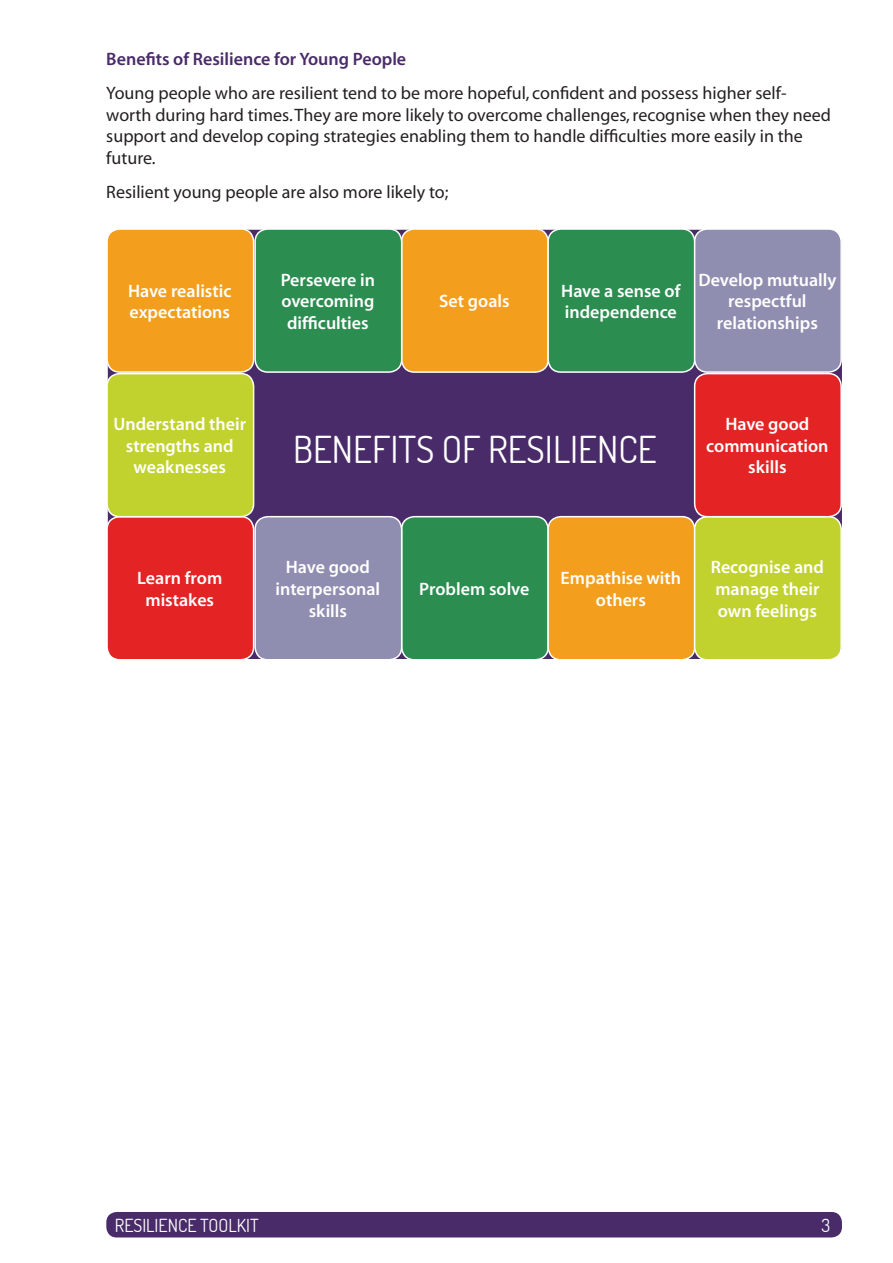
<style>
.page{position:relative;width:893px;height:1263px;background:#fff}
.page>*{position:absolute;margin:0;border:0;box-sizing:border-box;transform-origin:0 0}
.t1{font:37.2px "Dosis";color:#fff}
.t2{font:600 18px/21.6px "Myriad";color:#fff;text-align:center}
.t3{font:18px/21.6px "Myriad";color:#231f20}
.t4{font:600 18px "Myriad";color:#482b68}
.t5{font:18px "Dosis";color:#fff}
</style>
<div class="page">
<div style="left:106px;top:1212px;width:736px;height:25px;background:#482b68;border-radius:10px"></div>
<div style="left:108px;top:230px;width:734px;height:429px;background:#482b68;border-radius:14px"></div>
<div style="left:402px;top:229px;width:146px;height:143px;background:#f49e1d;border-radius:13px"></div>
<div style="left:401px;top:228px;width:148px;height:145px;border:2px solid #fff;border-radius:13px"></div>
<div style="left:548px;top:229px;width:147px;height:143px;background:#2c8d51;border-radius:13px"></div>
<div style="left:547px;top:228px;width:148px;height:145px;border:2px solid #fff;border-radius:13px"></div>
<div style="left:695px;top:229px;width:146px;height:143px;background:#8f8eb1;border-radius:13px"></div>
<div style="left:694px;top:228px;width:148px;height:145px;border:2px solid #fff;border-radius:13px"></div>
<div style="left:255px;top:229px;width:147px;height:143px;background:#2c8d51;border-radius:13px"></div>
<div style="left:254px;top:228px;width:148px;height:145px;border:2px solid #fff;border-radius:13px"></div>
<div style="left:107px;top:229px;width:147px;height:143px;background:#f49e1d;border-radius:13px"></div>
<div style="left:106px;top:228px;width:148px;height:145px;border:2px solid #fff;border-radius:13px"></div>
<div style="left:402px;top:517px;width:146px;height:143px;background:#2c8d51;border-radius:13px"></div>
<div style="left:401px;top:516px;width:148px;height:144px;border:2px solid #fff;border-radius:13px"></div>
<div style="left:548px;top:517px;width:147px;height:143px;background:#f49e1d;border-radius:13px"></div>
<div style="left:547px;top:516px;width:148px;height:144px;border:2px solid #fff;border-radius:13px"></div>
<div style="left:695px;top:517px;width:146px;height:143px;background:#c1d22f;border-radius:13px"></div>
<div style="left:694px;top:516px;width:148px;height:144px;border:2px solid #fff;border-radius:13px"></div>
<div style="left:695px;top:374px;width:146px;height:143px;background:#e42424;border-radius:13px"></div>
<div style="left:694px;top:373px;width:148px;height:144px;border:2px solid #fff;border-radius:13px"></div>
<div style="left:255px;top:517px;width:147px;height:143px;background:#8f8eb1;border-radius:13px"></div>
<div style="left:254px;top:516px;width:148px;height:144px;border:2px solid #fff;border-radius:13px"></div>
<div style="left:107px;top:517px;width:147px;height:143px;background:#e42424;border-radius:13px"></div>
<div style="left:106px;top:516px;width:148px;height:144px;border:2px solid #fff;border-radius:13px"></div>
<div style="left:107px;top:374px;width:147px;height:143px;background:#c1d22f;border-radius:13px"></div>
<div style="left:106px;top:373px;width:148px;height:144px;border:2px solid #fff;border-radius:13px"></div>
<p class="t4" style="left:106px;top:49px;width:301px">Benefits of Resilience for Young People</p>
<p class="t3" style="left:106px;top:83px;width:726px">Young people who are resilient tend to be more hopeful, confident and possess higher self&shy;worth during hard times. They are more likely to overcome challenges, recognise when they need support and develop coping strategies enabling them to handle difficulties more easily in the future.</p>
<p class="t3" style="left:106px;top:182px;width:344px">Resilient young people are also more likely to;</p>
<p class="t2" style="left:128px;top:280px;width:105px;text-align:left">Have realistic expectations</p>
<p class="t2" style="left:113px;top:414px;width:134px">Understand their strengths and weaknesses</p>
<p class="t2" style="left:281px;top:270px;width:96px">Persevere in overcoming difficulties</p>
<p class="t2" style="left:439px;top:291px;width:72px">Set goals</p>
<p class="t2" style="left:561px;top:280px;width:121px;text-align:left">Have a sense of independence</p>
<p class="t2" style="left:698px;top:270px;width:140px">Develop mutually respectful relationships</p>
<h1 class="t1" style="left:293px;top:425px;width:365px">BENEFITS OF RESILIENCE</h1>
<p class="t2" style="left:706px;top:414px;width:124px">Have good communication skills</p>
<p class="t2" style="left:137px;top:568px;width:86px">Learn from mistakes</p>
<p class="t2" style="left:275px;top:557px;width:106px">Have good interpersonal skills</p>
<p class="t2" style="left:419px;top:579px;width:112px">Problem solve</p>
<p class="t2" style="left:561px;top:568px;width:122px">Empathise with others</p>
<p class="t2" style="left:711px;top:557px;width:115px;text-align:left">Recognise and manage their own feelings</p>
<p class="t5" style="left:115px;top:1213px;width:145px">RESILIENCE TOOLKIT</p>
<p class="t5" style="left:822px;top:1213px;width:10px">3</p>
</div>
